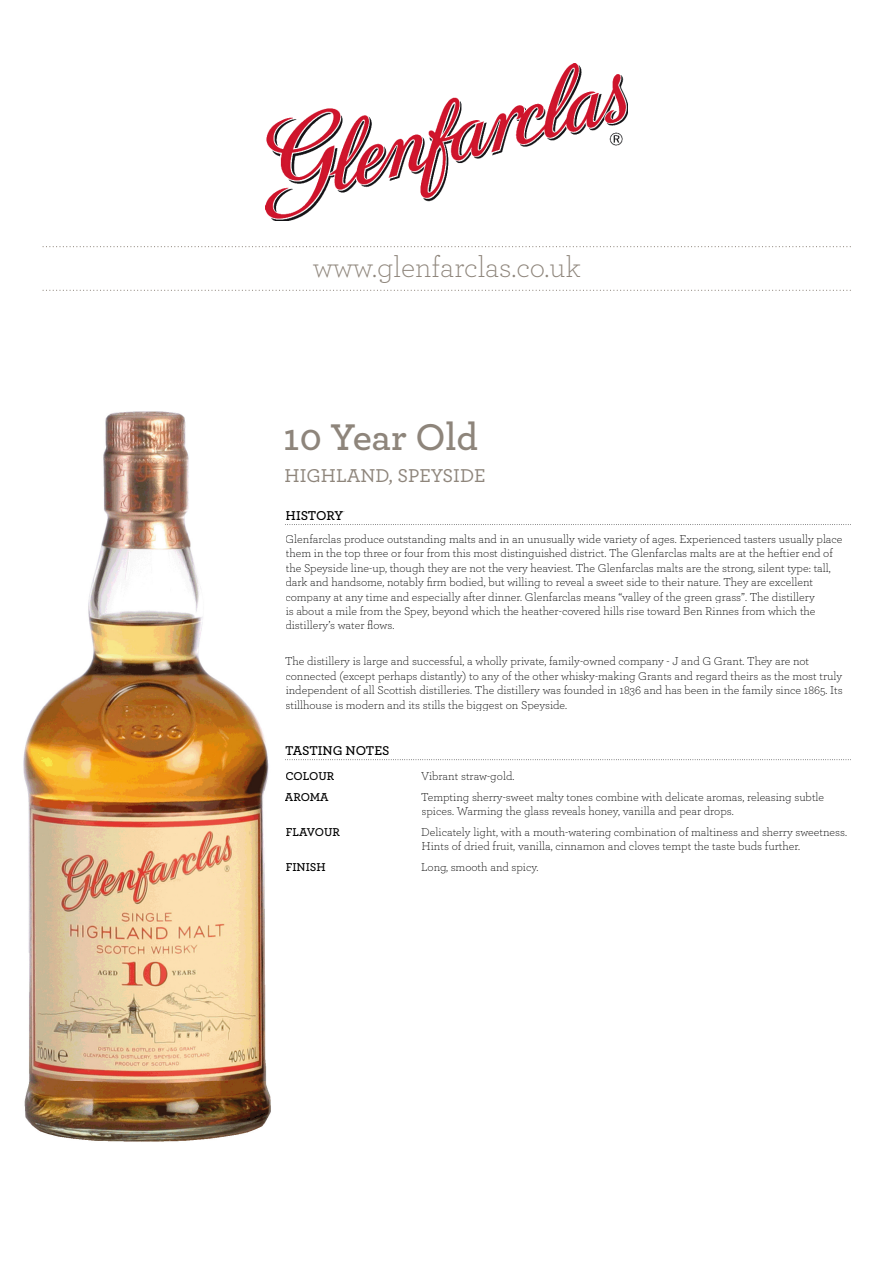
<style>
.page{position:relative;width:893px;height:1263px;background:#fff}
.page>*{position:absolute;margin:0;border:0;box-sizing:border-box;transform-origin:0 0}
.t1{font:600 39px "Archer Pro";letter-spacing:-.005em;color:#8e857b}
.t2{font:300 30px "Archer Pro";color:#8e857b}
.t3{font:500 19.5px "Archer Pro";color:#8e857b}
.t4{font:600 13.5px "Archer Pro";letter-spacing:-.01em;color:#000}
.t5{font:300 12px/14.4px "Archer Pro";color:#000}
.t6{font:600 12px "Archer Pro";color:#000}
</style>
<div class="page">
<svg style="left:43px;top:246px;width:807px;height:1px"></svg>
<svg style="left:43px;top:290px;width:807px;height:1px"></svg>
<svg style="left:285px;top:511px;width:564px;height:14px"></svg>
<svg style="left:285px;top:746px;width:564px;height:14px"></svg>
<img style="left:23px;top:411px;width:248px;height:731px">
<img style="left:266px;top:64px;width:361px;height:157px">
<h2 class="t2" style="left:313px;top:255px;width:269px">www.glenfarclas.co.uk</h2>
<h1 class="t1" style="left:283px;top:421px;width:196px">10 Year Old</h1>
<h3 class="t3" style="left:284px;top:469px;width:203px">HIGHLAND, SPEYSIDE</h3>
<p class="t4" style="left:285px;top:510px;width:59px">HISTORY</p>
<p class="t5" style="left:285px;top:533px;width:558px">Glenfarclas produce outstanding malts and in an unusually wide variety of ages. Experienced tasters usually place them in the top three or four from this most distinguished district. The Glenfarclas malts are at the heftier end of the Speyside line-up, though they are not the very heaviest. The Glenfarclas malts are the strong, silent type: tall, dark and handsome, notably firm bodied, but willing to reveal a sweet side to their nature. They are excellent company at any time and especially after dinner. Glenfarclas means “valley of the green grass”. The distillery<br>is about a mile from the Spey, beyond which the heather-covered hills rise toward Ben Rinnes from which the distillery’s water flows.</p>
<p class="t5" style="left:285px;top:655px;width:559px">The distillery is large and successful, a wholly private, family-owned company - J and G Grant. They are not connected (except perhaps distantly) to any of the other whisky-making Grants and regard theirs as the most truly independent of all Scottish distilleries. The distillery was founded in 1836 and has been in the family since 1865. Its stillhouse is modern and its stills the biggest on Speyside.</p>
<p class="t4" style="left:285px;top:745px;width:106px">TASTING NOTES</p>
<p class="t6" style="left:285px;top:771px;width:50px">COLOUR</p>
<p class="t5" style="left:421px;top:770px;width:95px">Vibrant straw-gold.</p>
<p class="t6" style="left:285px;top:792px;width:45px">AROMA</p>
<p class="t5" style="left:421px;top:791px;width:404px">Tempting sherry-sweet malty tones combine with delicate aromas, releasing subtle spices. Warming the glass reveals honey, vanilla and pear drops.</p>
<p class="t6" style="left:286px;top:827px;width:56px">FLAVOUR</p>
<p class="t5" style="left:421px;top:826px;width:427px">Delicately light, with a mouth-watering combination of maltiness and sherry sweetness.<br>Hints of dried fruit, vanilla, cinnamon and cloves tempt the taste buds further.</p>
<p class="t6" style="left:286px;top:862px;width:42px">FINISH</p>
<p class="t5" style="left:421px;top:861px;width:119px">Long, smooth and spicy.</p>
</div>
